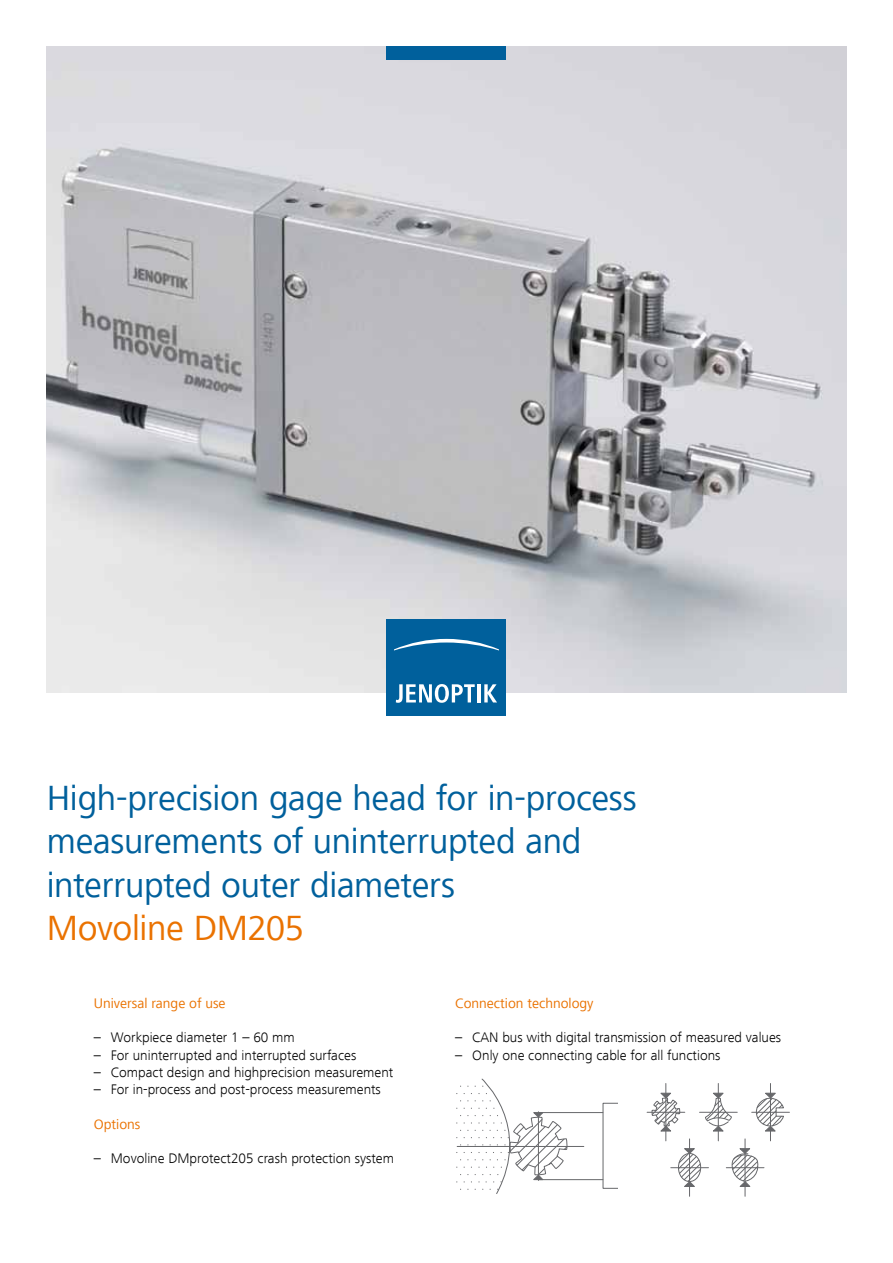
<style>
.page{position:relative;width:893px;height:1263px;background:#fff}
.page>*{position:absolute;margin:0;border:0;box-sizing:border-box;transform-origin:0 0}
.t1{font:36px/43.5px "Frutiger Next LT";letter-spacing:-.01em;color:#00609c}
.t2{font:36px "Frutiger Next LT";letter-spacing:-.01em;color:#ea7200}
.t3{font:300 14.25px "Frutiger Next LT";color:#000}
.t4{font:14.25px "Frutiger Next LT";color:#ea7200}
</style>
<div class="page">
<img style="left:47px;top:47px;width:799px;height:646px">
<div style="left:387px;top:619px;width:119px;height:96px;background:#00609c"></div>
<hr style="left:477px;top:684px;width:4px;height:18px;background:#fff">
<svg style="left:484px;top:684px;width:13px;height:18px"></svg>
<svg style="left:394px;top:639px;width:105px;height:11px"></svg>
<svg style="left:396px;top:684px;width:79px;height:19px"></svg>
<div style="left:387px;top:47px;width:119px;height:13px;background:#00609c"></div>
<hr style="left:457px;top:1146px;width:127px;height:1px;background:#67686b">
<svg style="left:603px;top:1103px;width:14px;height:85px"></svg>
<hr style="left:538px;top:1112px;width:65px;height:1px;background:#67686b">
<hr style="left:538px;top:1179px;width:65px;height:1px;background:#67686b">
<svg style="left:456px;top:1078px;width:112px;height:116px"></svg>
<hr style="left:647px;top:1112px;width:38px;height:1px;background:#67686b">
<hr style="left:665px;top:1083px;width:1px;height:58px;background:#67686b">
<svg style="left:651px;top:1092px;width:30px;height:40px"></svg>
<hr style="left:671px;top:1167px;width:37px;height:1px;background:#67686b">
<hr style="left:689px;top:1139px;width:1px;height:57px;background:#67686b">
<hr style="left:726px;top:1167px;width:38px;height:1px;background:#67686b">
<hr style="left:745px;top:1139px;width:1px;height:57px;background:#67686b">
<hr style="left:699px;top:1112px;width:38px;height:1px;background:#67686b">
<hr style="left:718px;top:1083px;width:1px;height:58px;background:#67686b">
<hr style="left:752px;top:1112px;width:37px;height:1px;background:#67686b">
<hr style="left:770px;top:1083px;width:1px;height:58px;background:#67686b">
<svg style="left:705px;top:1092px;width:27px;height:40px"></svg>
<svg style="left:756px;top:1092px;width:28px;height:40px"></svg>
<svg style="left:677px;top:1148px;width:24px;height:39px"></svg>
<svg style="left:730px;top:1148px;width:30px;height:39px"></svg>
<h1 class="t1" style="left:47px;top:776px;width:592px">High-precision gage head for in-process measurements of uninterrupted and interrupted outer diameters</h1>
<h1 class="t2" style="left:47px;top:908px;width:259px">Movoline DM205</h1>
<p class="t4" style="left:94px;top:995px;width:133px">Universal range of use</p>
<p class="t3" style="left:94px;top:1030px;width:203px">– Workpiece diameter 1 – 60 mm</p>
<p class="t3" style="left:94px;top:1047px;width:264px">– For uninterrupted and interrupted surfaces</p>
<p class="t3" style="left:94px;top:1064px;width:301px">– Compact design and highprecision measurement</p>
<p class="t3" style="left:94px;top:1081px;width:289px">– For in-process and post-process measurements</p>
<p class="t4" style="left:94px;top:1116px;width:48px">Options</p>
<p class="t3" style="left:94px;top:1150px;width:302px">– Movoline DMprotect205 crash protection system</p>
<p class="t4" style="left:455px;top:995px;width:140px">Connection technology</p>
<p class="t3" style="left:455px;top:1030px;width:327px">– CAN bus with digital transmission of measured values</p>
<p class="t3" style="left:455px;top:1047px;width:267px">– Only one connecting cable for all functions</p>
</div>
